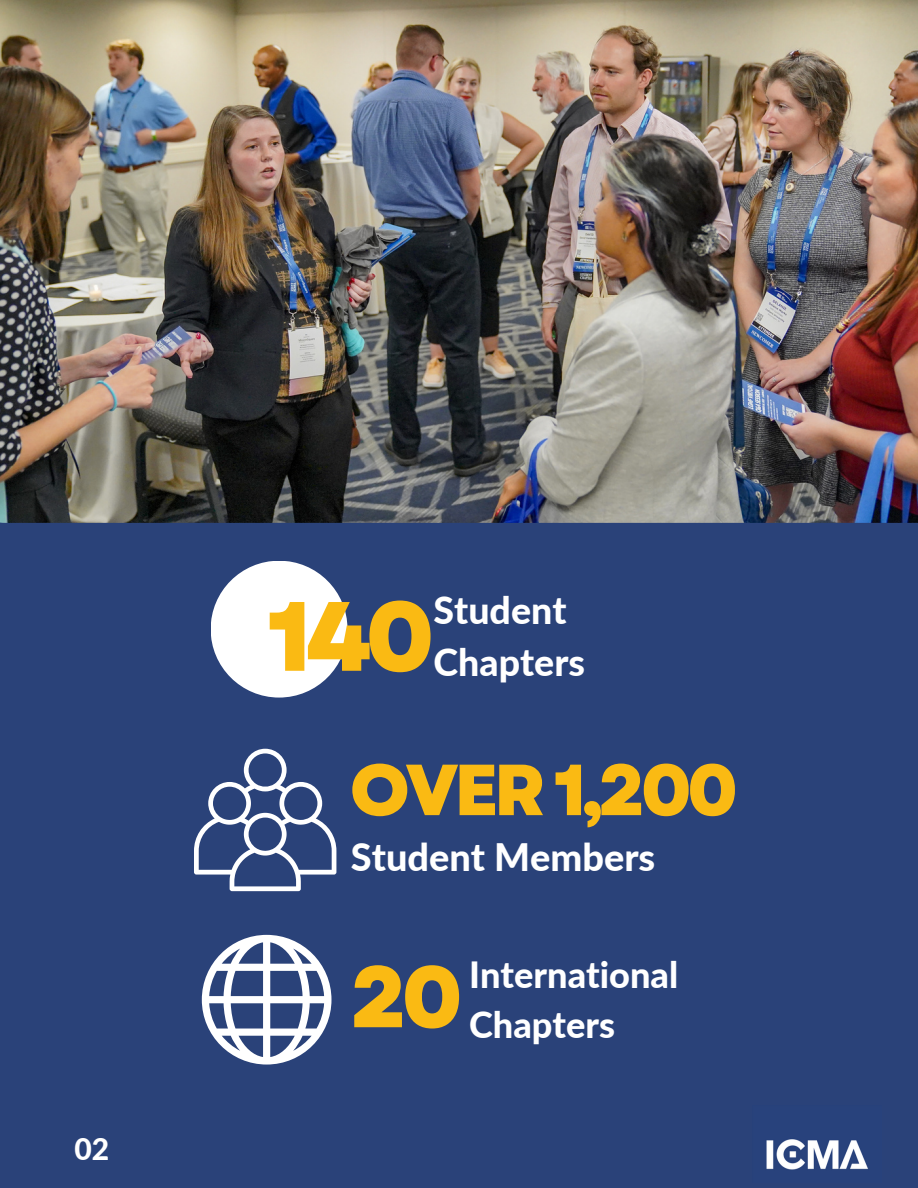
<style>
.page{position:relative;width:918px;height:1188px;background:#2a4279}
.page>*{position:absolute;margin:0;border:0;box-sizing:border-box;transform-origin:0 0}
.t1{font:800 98.25px "Garet";color:#faba13}
.t2{font:800 86.7px "Garet";color:#faba13}
.t3{font:800 72.15px "Garet";letter-spacing:-.06em;color:#faba13}
.t4{font:800 37.8px "Lato";color:#fff}
.t5{font:800 37.5px/52.1px "Lato";color:#fff}
.t6{font:800 36.15px/50.1px "Lato";color:#fff}
.t7{font:800 30px "Lato";color:#fff}
</style>
<div class="page">
<svg style="left:202px;top:935px;width:129px;height:130px"></svg>
<svg style="left:194px;top:749px;width:142px;height:142px"></svg>
<div style="left:211px;top:561px;width:137px;height:137px;background:#fff;border-radius:50%"></div>
<img style="left:0;top:0;width:918px;height:523px">
<img style="left:766px;top:1139px;width:102px;height:31px">
<p class="t7" style="left:74px;top:1130px;width:36px">02</p>
<h1 class="t1" style="left:267px;top:566px;width:169px">140</h1>
<p class="t5" style="left:434px;top:583px;width:153px">Student<br>Chapters</p>
<h3 class="t3" style="left:350px;top:738px;width:389px">OVER 1,200</h3>
<p class="t4" style="left:351px;top:833px;width:306px">Student Members</p>
<h2 class="t2" style="left:351px;top:934px;width:113px">20</h2>
<p class="t6" style="left:469px;top:949px;width:211px">International<br>Chapters</p>
</div>
